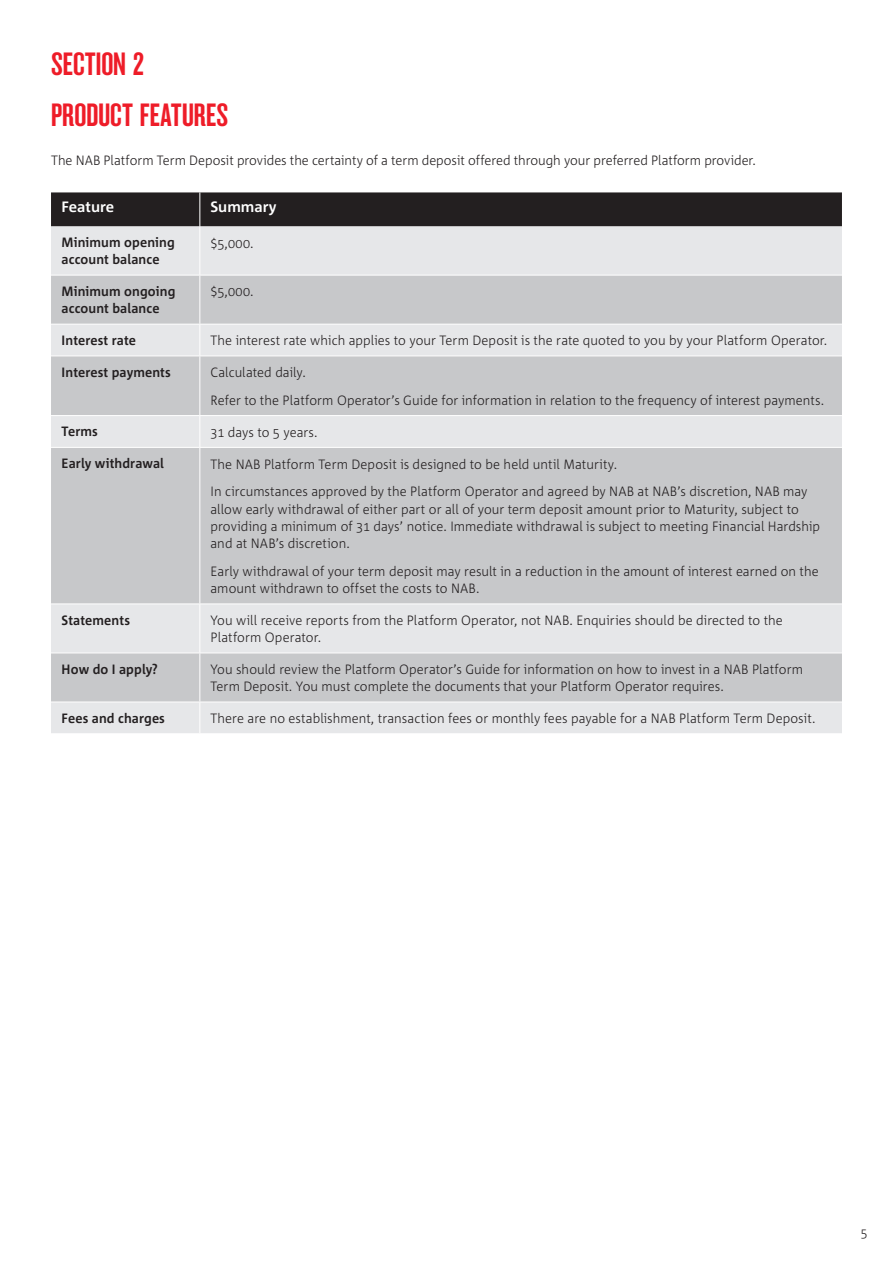
<style>
.page{position:relative;width:893px;height:1263px;background:#fff}
.page>*{position:absolute;margin:0;border:0;box-sizing:border-box;transform-origin:0 0}
.t1{font:30px/51.3px "NAB Impact";color:#ee1c28}
.t2{font:700 15px "Corpid";color:#fff}
.t3{font:300 13.5px/17.2px "Corpid";letter-spacing:.005em;color:#231f20;scale:.95 1}
.t4{font:700 13.5px/17.2px "Corpid";letter-spacing:.01em;color:#231f20;scale:.95 1}
</style>
<div class="page">
<div style="left:51px;top:192px;width:791px;height:34px;background:#231f20"></div>
<div style="left:51px;top:226px;width:791px;height:507px;background:#e6e7e9"></div>
<svg style="left:51px;top:276px;width:791px;height:426px;background:#cfd0d2"></svg>
<hr style="left:199px;top:192px;width:1px;height:34px;background:#fff">
<hr style="left:199px;top:226px;width:1px;height:49px;background:#fff">
<hr style="left:51px;top:275px;width:149px;height:1px;background:#fff">
<hr style="left:200px;top:275px;width:642px;height:1px;background:#fff">
<hr style="left:199px;top:275px;width:1px;height:49px;background:#fff">
<hr style="left:51px;top:324px;width:149px;height:1px;background:#fff">
<hr style="left:200px;top:324px;width:642px;height:1px;background:#fff">
<hr style="left:199px;top:324px;width:1px;height:32px;background:#fff">
<hr style="left:51px;top:356px;width:149px;height:1px;background:#fff">
<hr style="left:200px;top:356px;width:642px;height:1px;background:#fff">
<hr style="left:199px;top:356px;width:1px;height:59px;background:#fff">
<hr style="left:51px;top:415px;width:149px;height:1px;background:#fff">
<hr style="left:200px;top:415px;width:642px;height:1px;background:#fff">
<hr style="left:199px;top:416px;width:1px;height:31px;background:#fff">
<hr style="left:51px;top:447px;width:149px;height:1px;background:#fff">
<hr style="left:200px;top:447px;width:642px;height:1px;background:#fff">
<hr style="left:199px;top:448px;width:1px;height:155px;background:#fff">
<hr style="left:199px;top:604px;width:1px;height:49px;background:#fff">
<hr style="left:199px;top:653px;width:1px;height:49px;background:#fff">
<hr style="left:199px;top:702px;width:1px;height:31px;background:#fff">
<hr style="left:51px;top:603px;width:149px;height:1px;background:#fff">
<hr style="left:200px;top:603px;width:642px;height:1px;background:#fff">
<hr style="left:51px;top:653px;width:149px;height:1px;background:#fff">
<hr style="left:200px;top:653px;width:642px;height:1px;background:#fff">
<hr style="left:51px;top:702px;width:149px;height:1px;background:#fff">
<hr style="left:200px;top:702px;width:642px;height:1px;background:#fff">
<h1 class="t1" style="left:51px;top:40px;width:179px">SECTION 2<br>PRODUCT FEATURES</h1>
<p class="t3" style="left:51px;top:152px;width:744px">The NAB Platform Term Deposit provides the certainty of a term deposit offered through your preferred Platform provider.</p>
<p class="t2" style="left:62px;top:199px;width:54px">Feature</p>
<p class="t2" style="left:210px;top:199px;width:67px">Summary</p>
<p class="t4" style="left:62px;top:234px;width:121px">Minimum opening account balance</p>
<p class="t3" style="left:210px;top:234px;width:47px">$5,000.</p>
<p class="t4" style="left:62px;top:283px;width:121px">Minimum ongoing account balance</p>
<p class="t3" style="left:210px;top:283px;width:47px">$5,000.</p>
<p class="t4" style="left:62px;top:332px;width:80px">Interest rate</p>
<p class="t3" style="left:210px;top:332px;width:651px">The interest rate which applies to your Term Deposit is the rate quoted to you by your Platform Operator.</p>
<p class="t4" style="left:62px;top:363px;width:116px">Interest payments</p>
<p class="t3" style="left:210px;top:359px;width:648px;line-height:27.9px">Calculated daily.<br>Refer to the Platform Operator’s Guide for information in relation to the frequency of interest payments.</p>
<p class="t4" style="left:62px;top:423px;width:40px">Terms</p>
<p class="t3" style="left:210px;top:424px;width:114px">31 days to 5 years.</p>
<p class="t4" style="left:62px;top:455px;width:109px">Early withdrawal</p>
<p class="t3" style="left:210px;top:450px;width:630px;line-height:27.9px">The NAB Platform Term Deposit is designed to be held until Maturity.<br>In circumstances approved by the Platform Operator and agreed by NAB at NAB’s discretion, NAB may</p>
<p class="t3" style="left:210px;top:500px;width:643px">allow early withdrawal of either part or all of your term deposit amount prior to Maturity, subject to providing a minimum of 31 days’ notice. Immediate withdrawal is subject to meeting Financial Hardship and at NAB’s discretion.</p>
<p class="t3" style="left:210px;top:563px;width:642px">Early withdrawal of your term deposit may result in a reduction in the amount of interest earned on the amount withdrawn to offset the costs to NAB.</p>
<p class="t4" style="left:62px;top:611px;width:73px">Statements</p>
<p class="t3" style="left:210px;top:612px;width:604px">You will receive reports from the Platform Operator, not NAB. Enquiries should be directed to the<br>Platform Operator.</p>
<p class="t4" style="left:62px;top:660px;width:103px">How do I apply?</p>
<p class="t3" style="left:210px;top:661px;width:625px">You should review the Platform Operator’s Guide for information on how to invest in a NAB Platform<br>Term Deposit. You must complete the documents that your Platform Operator requires.</p>
<p class="t4" style="left:62px;top:710px;width:110px">Fees and charges</p>
<p class="t3" style="left:210px;top:710px;width:638px">There are no establishment, transaction fees or monthly fees payable for a NAB Platform Term Deposit.</p>
</div>
